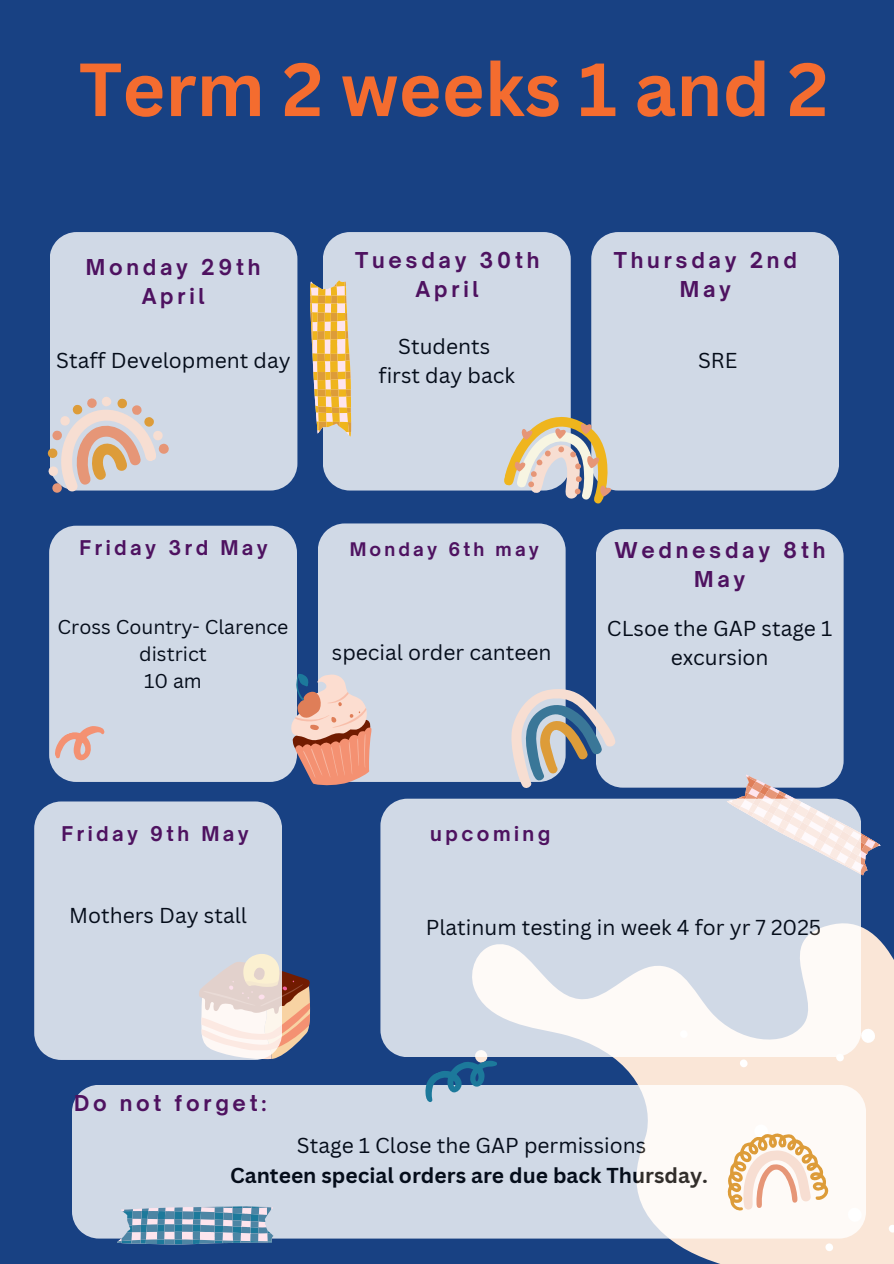
<style>
.page{position:relative;width:894px;height:1264px;background:#fff}
.page>*{position:absolute;margin:0;border:0;box-sizing:border-box;transform-origin:0 0}
.t1{font:700 73.5px "Canva Sans";color:#f46c2f}
.t2{font:21px/29.2px "Canva Sans";color:#000;text-align:center}
.t3{font:700 21px/29.2px "Open Sauce One";letter-spacing:.18em;color:#4e1260;text-align:center}
.t4{font:700 21px "Canva Sans";color:#000}
.t5{font:19.5px/27px "Canva Sans";color:#000;text-align:center}
.t6{font:700 19.5px "Open Sauce One";letter-spacing:.18em;color:#4e1260}
.t7{font:700 18px "Open Sauce One";letter-spacing:.18em;color:#4e1260}
</style>
<div class="page">
<div style="left:0;top:0;width:893px;height:1263px;background:#184183"></div>
<div style="left:49px;top:525px;width:248px;height:257px;background:#d0d9e6"></div>
<div style="left:50px;top:232px;width:247px;height:258px;background:#d0d9e6"></div>
<div style="left:591px;top:232px;width:247px;height:258px;background:#d0d9e6"></div>
<div style="left:596px;top:529px;width:247px;height:79px;background:#d0d9e6"></div>
<div style="left:323px;top:232px;width:247px;height:258px;background:#d0d9e6"></div>
<div style="left:318px;top:523px;width:247px;height:259px;background:#d0d9e6"></div>
<svg style="left:444px;top:608px;width:449px;height:655px;fill:#d0d9e6"></svg>
<svg style="left:861px;top:1025px;width:18px;height:21px"></svg>
<svg style="left:822px;top:1241px;width:13px;height:12px"></svg>
<svg style="left:886px;top:1222px;width:7px;height:12px"></svg>
<svg style="left:833px;top:1057px;width:13px;height:6px"></svg>
<svg style="left:737px;top:1057px;width:12px;height:12px"></svg>
<svg style="left:72px;top:1084px;width:793px;height:154px;background:#d9dfe9"></svg>
<svg style="left:47px;top:392px;width:125px;height:101px;background:#d0c4c2"></svg>
<svg style="left:282px;top:971px;width:28px;height:84px"></svg>
<svg style="left:488px;top:670px;width:133px;height:120px"></svg>
<svg style="left:720px;top:1120px;width:110px;height:92px;background:#f6e2cd"></svg>
<svg style="left:284px;top:669px;width:95px;height:117px;background:#cbaaa7"></svg>
<svg style="left:502px;top:406px;width:119px;height:98px"></svg>
<svg style="left:418px;top:1057px;width:85px;height:50px"></svg>
<svg style="left:50px;top:722px;width:61px;height:46px;background:#d8c7ca"></svg>
<svg style="left:310px;top:280px;width:41px;height:156px;background:#dab671"></svg>
<svg style="left:726px;top:766px;width:155px;height:114px"></svg>
<svg style="left:117px;top:1201px;width:157px;height:44px;background:#89a8c0"></svg>
<svg style="left:34px;top:801px;width:248px;height:258px;background:#d2d8e3"></svg>
<svg style="left:380px;top:798px;width:481px;height:259px;background:#d9dfe8"></svg>
<p class="t1" style="left:79px;top:37px;width:751px">Term 2 weeks 1 and 2</p>
<p class="t3" style="left:355px;top:245px;width:186px">Tuesday 30th<br>April</p>
<h1 class="t3" style="left:86px;top:252px;width:176px">Monday 29th<br>April</h1>
<h4 class="t3" style="left:613px;top:245px;width:184px">Thursday 2nd<br>May</h4>
<p class="t2" style="left:378px;top:331px;width:138px">Students first day back</p>
<p class="t2" style="left:56px;top:345px;width:236px">Staff Development day</p>
<p class="t2" style="left:697px;top:345px;width:41px">SRE</p>
<h3 class="t6" style="left:80px;top:536px;width:190px">Friday 3rd May</h3>
<p class="t5" style="left:58px;top:612px;width:232px">Cross Country- Clarence district<br>10 am</p>
<h3 class="t7" style="left:349px;top:538px;width:191px">Monday 6th may</h3>
<p class="t2" style="left:332px;top:637px;width:221px">special order canteen</p>
<h4 class="t3" style="left:614px;top:535px;width:212px">Wednesday 8th<br>May</h4>
<p class="t2" style="left:606px;top:613px;width:227px">CLsoe the GAP stage 1 excursion</p>
<h3 class="t6" style="left:61px;top:821px;width:189px">Friday 9th May</h3>
<p class="t2" style="left:69px;top:900px;width:179px">Mothers Day stall</p>
<p class="t6" style="left:430px;top:821px;width:122px">upcoming</p>
<p class="t2" style="left:425px;top:912px;width:397px">Platinum testing in week 4 for yr 7 2025</p>
<h2 class="t3" style="left:74px;top:1088px;width:194px">Do not forget:</h2>
<p class="t2" style="left:297px;top:1130px;width:351px">Stage 1 Close the GAP permissions</p>
<p class="t4" style="left:230px;top:1160px;width:479px">Canteen special orders are due back Thursday.</p>
</div>
